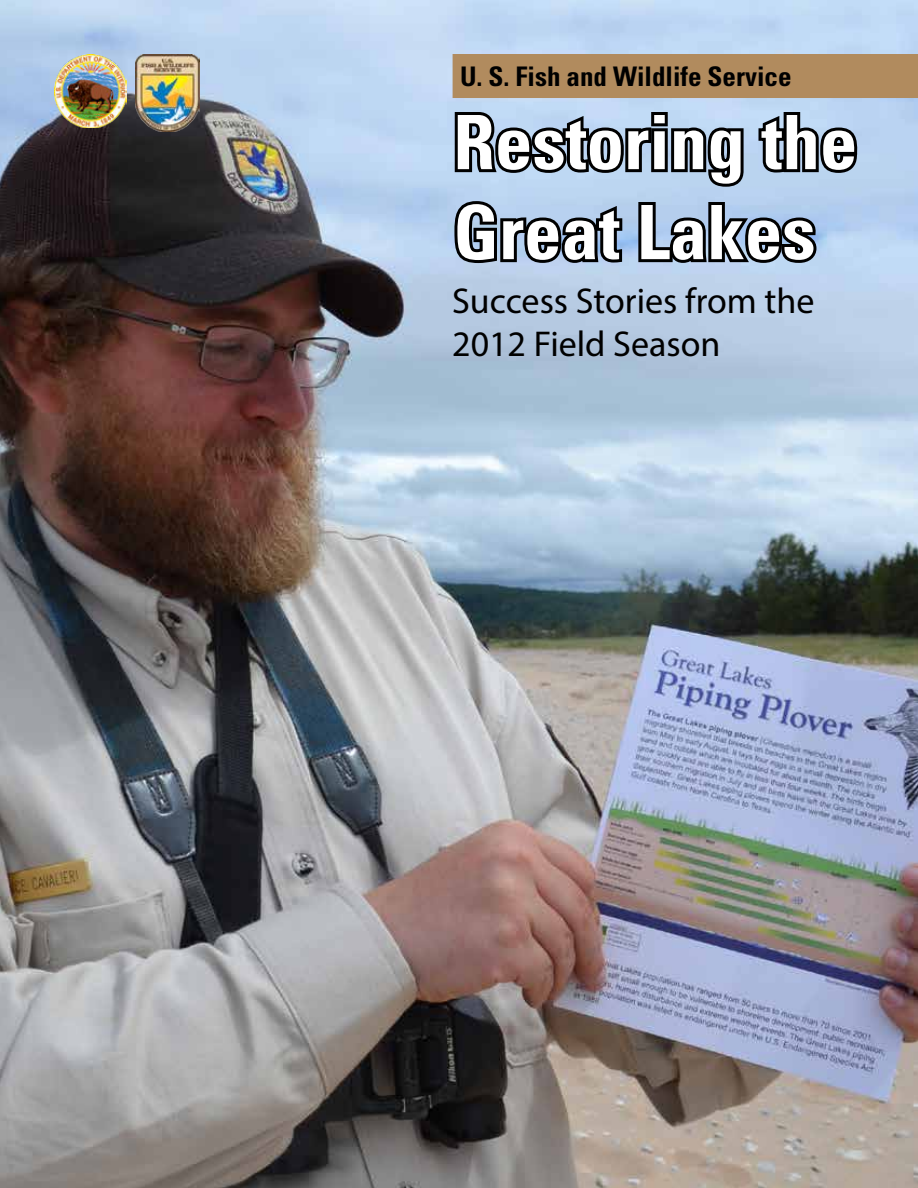
<style>
.page{position:relative;width:918px;height:1188px;background:#fff}
.page>*{position:absolute;margin:0;border:0;box-sizing:border-box;transform-origin:0 0}
.t1{font:700 condensed 75px/90px "Univers";color:#fff}
.t2{font:36px/43.2px "Myriad Pro";color:#000}
.t3{font:700 condensed 27px "Univers";color:#000}
</style>
<div class="page">
<img style="left:0;top:0;width:918px;height:1188px">
<img style="left:54px;top:55px;width:73px;height:73px">
<img style="left:136px;top:55px;width:64px;height:77px">
<div style="left:453px;top:54px;width:465px;height:44px;background:#b18b5e"></div>
<svg style="left:452px;top:109px;width:295px;height:81px;background:#6a7888"></svg>
<svg style="left:756px;top:109px;width:105px;height:67px;background:#62707f"></svg>
<svg style="left:451px;top:198px;width:174px;height:68px;background:#606d7e"></svg>
<svg style="left:635px;top:199px;width:184px;height:67px;background:#5e6c7e"></svg>
<p class="t3" style="left:460px;top:60px;width:333px">U. S. Fish and Wildlife Service</p>
<h1 class="t1" style="left:453px;top:97px;width:406px">Restoring the<br>Great Lakes</h1>
<p class="t2" style="left:452px;top:279px;width:364px">Success Stories from the<br>2012 Field Season</p>
</div>
